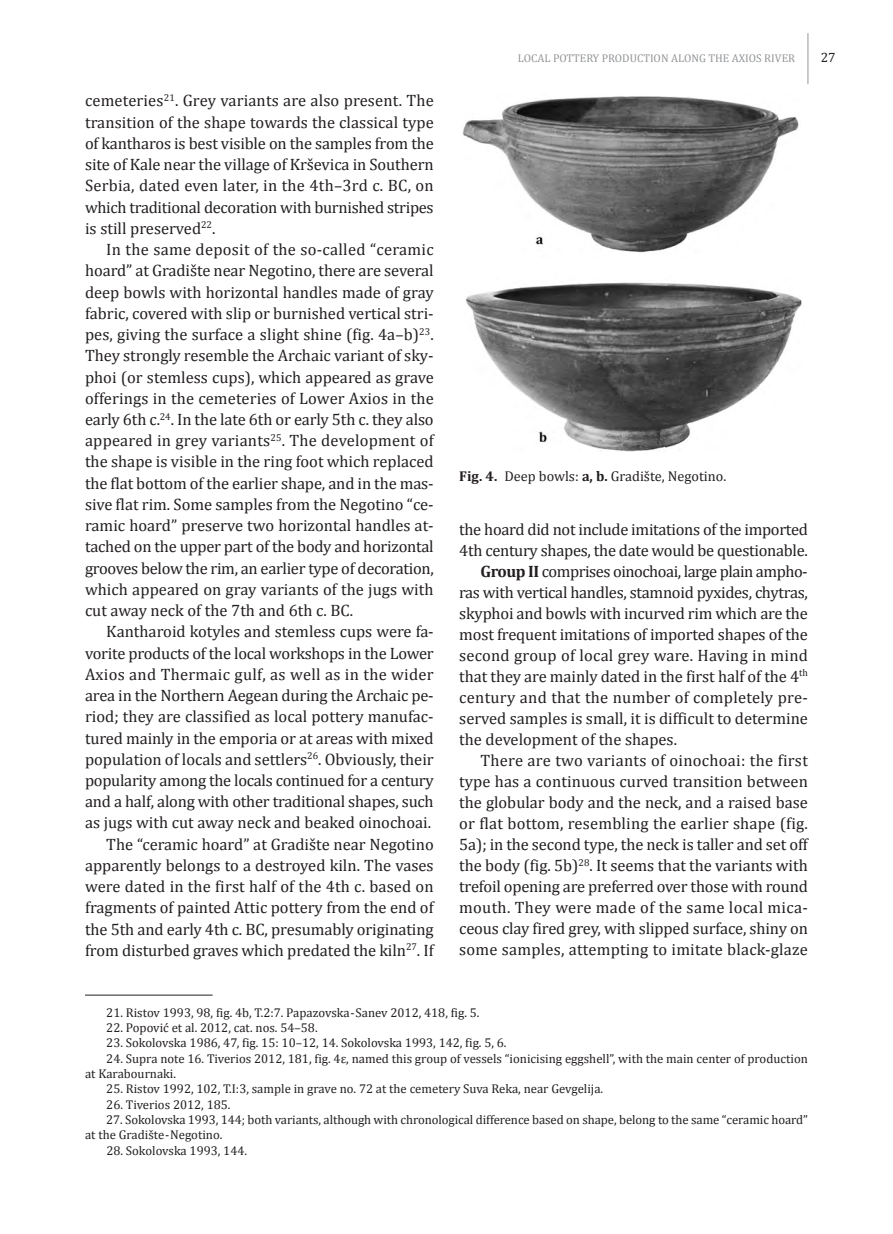
<style>
.page{position:relative;width:893px;height:1234px;background:#fff}
.page>*{position:absolute;margin:0;border:0;box-sizing:border-box;transform-origin:0 0}
.t1{font:16.5px/21.1px "Cambria";letter-spacing:-.005em;color:#231f20;text-align:justify}
.t2{font:16.5px "Cambria";letter-spacing:.015em;color:#231f20}
.t3{font:16.5px "Cambria";letter-spacing:.02em;color:#231f20}
.t4{font:16.5px "Cambria";letter-spacing:-.03em;color:#231f20}
.t5{font:14.25px "Cambria";color:#231f20}
.t6{font:13.5px "Cambria";color:#231f20}
.t7{font:12.75px/15.3px "Cambria";color:#231f20}
.t8{font:11.25px "Cambria";color:#939598}
.s1{font-weight:700}
</style>
<div class="page">
<hr style="left:807px;top:33px;width:1px;height:51px;background:#939598">
<hr style="left:85px;top:994px;width:128px;height:1px;background:#231f20">
<img style="left:463px;top:96px;width:336px;height:157px">
<img style="left:465px;top:282px;width:337px;height:169px">
<p class="t1" style="left:85px;top:90px;width:350px">cemeteries<sup>21</sup>. Grey variants are also present. The transition of the shape towards the classical type of kantharos is best visible on the samples from the site of Kale near the village of Krševica in Southern Serbia, dated even later, in the 4th–3rd c. BC, on which traditional decoration with burnished stripes is still preserved<sup>22</sup>.</p>
<p class="t1" style="left:85px;top:238px;width:350px;text-indent:21px">In the same deposit of the so-called “ceramic hoard” at Gradište near Negotino, there are several deep bowls with horizontal handles made of gray fabric, covered with slip or burnished vertical stri - pes, giving the surface a slight shine (fig. 4a–b)<sup>23</sup>.<br>They strongly resemble the Archaic variant of sky - phoi (or stemless cups), which appeared as grave offerings in the cemeteries of Lower Axios in the early 6th c.<sup>24</sup>. In the late 6th or early 5th c. they also appeared in grey variants<sup>25</sup>. The development of the shape is visible in the ring foot which replaced the flat bottom of the earlier shape, and in the mas&shy;sive flat rim. Some samples from the Negotino “ce&shy;ramic hoard” preserve two horizontal handles at&shy;tached on the upper part of the body and horizontal grooves below the rim, an earlier type of decoration, which appeared on gray variants of the jugs with cut away neck of the 7th and 6th c. BC.</p>
<p class="t1" style="left:85px;top:620px;width:350px;text-align:right">Kantharoid kotyles and stemless cups were fa&shy;vorite products of the local workshops in the Lower Axios and Thermaic gulf, as well as in the wider area in the Northern Aegean during the Archaic pe&shy;riod; they are classified as local pottery manufac&shy;tured mainly in the emporia or at areas with mixed population of locals and settlers<sup>26</sup>. Obviously, their popularity among the locals continued for a century and a half, along with other traditional shapes, such as jugs with cut away neck and beaked oinochoai.<br>The “ceramic hoard” at Gradište near Negotino apparently belongs to a destroyed kiln. The vases were dated in the first half of the 4th c. based on fragments of painted Attic pottery from the end of the 5th and early 4th c. BC, presumably originating from disturbed graves which predated the kiln<sup>27</sup>. If</p>
<p class="t8" style="left:518px;top:51px;width:279px">LOCAL POTTERY PRODUCTION ALONG THE AXIOS RIVER</p>
<p class="t6" style="left:821px;top:50px;width:16px">27</p>
<p class="t5" style="left:459px;top:467px;width:269px"><span class="s1">Fig. 4.</span> Deep bowls: <span class="s1">a, b.</span> Gradište, Negotino.</p>
<p class="t1" style="left:459px;top:518px;width:350px">the hoard did not include imitations of the imported</p>
<p class="t1" style="left:459px;top:539px;width:350px">4th century shapes, the date would be questionable.</p>
<p class="t4" style="left:480px;top:561px;width:329px"><span class="s1">Group II</span> comprises oinochoai, large plain ampho -</p>
<p class="t1" style="left:459px;top:581px;width:350px">ras with vertical handles, stamnoid pyxides, chytras,</p>
<p class="t1" style="left:459px;top:602px;width:350px">skyphoi and bowls with incurved rim which are the</p>
<p class="t1" style="left:459px;top:623px;width:350px">most frequent imitations of imported shapes of the</p>
<p class="t1" style="left:459px;top:644px;width:350px">second group of local grey ware. Having in mind</p>
<p class="t1" style="left:459px;top:665px;width:350px">that they are mainly dated in the first half of the 4<sup>th</sup></p>
<p class="t3" style="left:459px;top:687px;width:350px">century and that the number of completely pre-</p>
<p class="t1" style="left:459px;top:707px;width:350px">served samples is small, it is difficult to determine</p>
<p class="t1" style="left:459px;top:728px;width:219px">the development of the shapes.</p>
<p class="t2" style="left:480px;top:750px;width:329px">There are two variants of oinochoai: the first</p>
<p class="t1" style="left:459px;top:770px;width:350px">type has a continuous curved transition between</p>
<p class="t1" style="left:459px;top:791px;width:350px">the globular body and the neck, and a raised base</p>
<p class="t1" style="left:459px;top:812px;width:350px">or flat bottom, resembling the earlier shape (fig.</p>
<p class="t1" style="left:459px;top:833px;width:350px">5a); in the second type, the neck is taller and set off</p>
<p class="t1" style="left:459px;top:854px;width:350px">the body (fig. 5b)<sup>28</sup>. It seems that the variants with</p>
<p class="t1" style="left:459px;top:875px;width:350px">trefoil opening are preferred over those with round</p>
<p class="t3" style="left:459px;top:897px;width:350px">mouth. They were made of the same local mica-</p>
<p class="t1" style="left:459px;top:917px;width:350px">ceous clay fired grey, with slipped surface, shiny on</p>
<p class="t2" style="left:459px;top:939px;width:350px">some samples, attempting to imitate black-glaze</p>
<p class="t7" style="left:106px;top:1004px;width:375px">21. Ristov 1993, 98, fig. 4b, T.2:7. Papazovska-Sanev 2012, 418, fig. 5.</p>
<p class="t7" style="left:106px;top:1019px;width:213px">22. Popović et al. 2012, cat. nos. 54–58.</p>
<p class="t7" style="left:106px;top:1034px;width:402px">23. Sokolovska 1986, 47, fig. 15: 10–12, 14. Sokolovska 1993, 142, fig. 5, 6.</p>
<p class="t7" style="left:85px;top:1050px;width:724px;text-indent:21px">24. Supra note 16. Tiverios 2012, 181, fig. 4ε, named this group of vessels “ionicising eggshell”, with the main center of production at Karabournaki.</p>
<p class="t7" style="left:106px;top:1080px;width:498px">25. Ristov 1992, 102, T.I:3, sample in grave no. 72 at the cemetery Suva Reka, near Gevgelija.</p>
<p class="t7" style="left:106px;top:1096px;width:126px">26. Tiverios 2012, 185.</p>
<p class="t7" style="left:85px;top:1111px;width:724px;text-indent:21px">27. Sokolovska 1993, 144; both variants, although with chronological difference based on shape, belong to the same “ceramic hoard” at the Gradište-Negotino.</p>
<p class="t7" style="left:106px;top:1141px;width:142px">28. Sokolovska 1993, 144.</p>
</div>
